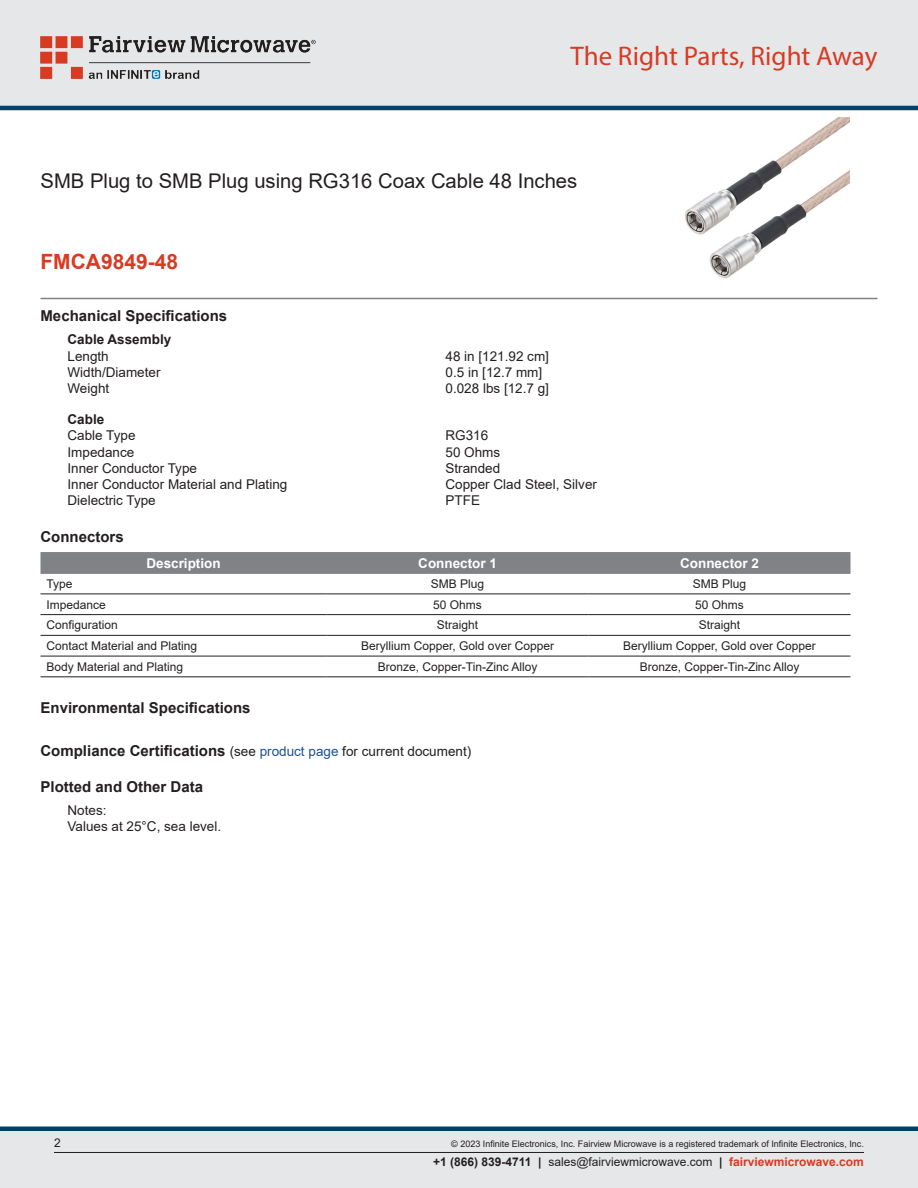
<style>
.page{position:relative;width:918px;height:1188px;background:#fff}
.page>*{position:absolute;margin:0;border:0;box-sizing:border-box;transform-origin:0 0}
.t1{font:27px "Myriad Pro";color:#d83a22}
.Branded_Part_No{font:700 21px "Arial";color:#d83a22}
.Web_Description_Para{font:20.25px "Arial";color:#231f20}
.Head1_for_Compliance{font:700 15px "Arial";color:#231f20}
.Head1{font:700 15px "Arial";color:#231f20}
.Specs_Para{font:13.5px "Arial";color:#231f20}
.Table_Header{font:700 13.5px "Arial";color:#fff}
.Specs_Notes_Para{font:13.5px "Arial";color:#231f20}
.Head2_after_Head1{font:700 13.5px "Arial";color:#231f20}
.Head3{font:700 13.5px "Arial";color:#231f20}
.Table_Body{font:12px "Arial";color:#231f20}
.Table_Body_Left{font:12px "Arial";color:#231f20}
.Copyright_disclaimer{font:9px "Arial";color:#231f20}
.s1{font-weight:400;font-size:13.5px}
.s2{font-weight:400;font-size:13.5px;color:#1a5392}
.s3{font-weight:700}
.s4{font-weight:700;color:#d83a22}
</style>
<div class="page">
<div style="left:0;top:1131px;width:918px;height:57px;background:#e6e7e9"></div>
<div style="left:0;top:1126px;width:918px;height:5px;background:#004268"></div>
<div style="left:0;top:0;width:918px;height:108px;background:#e6e7e9"></div>
<hr style="left:0;top:106px;width:918px;height:4px;background:#004268">
<img style="left:40px;top:36px;width:276px;height:42px">
<hr style="left:54px;top:1152px;width:810px;height:1px;background:#231f20">
<hr style="left:40px;top:298px;width:838px;height:1px;background:#808285">
<img style="left:685px;top:117px;width:164px;height:161px">
<div style="left:40px;top:552px;width:810px;height:22px;background:#808285"></div>
<hr style="left:40px;top:594px;width:287px;height:1px;background:#231f20">
<hr style="left:327px;top:594px;width:262px;height:1px;background:#231f20">
<hr style="left:589px;top:594px;width:261px;height:1px;background:#231f20">
<hr style="left:40px;top:614px;width:287px;height:1px;background:#231f20">
<hr style="left:327px;top:614px;width:262px;height:1px;background:#231f20">
<hr style="left:589px;top:614px;width:261px;height:1px;background:#231f20">
<hr style="left:40px;top:635px;width:287px;height:1px;background:#231f20">
<hr style="left:327px;top:635px;width:262px;height:1px;background:#231f20">
<hr style="left:589px;top:635px;width:261px;height:1px;background:#231f20">
<hr style="left:40px;top:656px;width:287px;height:1px;background:#231f20">
<hr style="left:327px;top:656px;width:262px;height:1px;background:#231f20">
<hr style="left:589px;top:656px;width:261px;height:1px;background:#231f20">
<hr style="left:40px;top:677px;width:287px;height:1px;background:#231f20">
<hr style="left:327px;top:677px;width:262px;height:1px;background:#231f20">
<hr style="left:589px;top:677px;width:261px;height:1px;background:#231f20">
<h1 class="t1" style="left:571px;top:39px;width:308px">The Right Parts, Right Away</h1>
<h1 class="Web_Description_Para" style="left:40px;top:167px;width:538px">SMB Plug to SMB Plug using RG316 Coax Cable 48 Inches</h1>
<p class="Branded_Part_No" style="left:40px;top:247px;width:139px">FMCA9849-48</p>
<p class="Head1" style="left:40px;top:306px;width:188px">Mechanical Specifications</p>
<p class="Head2_after_Head1" style="left:68px;top:330px;width:105px">Cable Assembly</p>
<p class="Specs_Para" style="left:68px;top:347px;width:43px">Length</p>
<p class="Specs_Para" style="left:446px;top:347px;width:105px">48 in [121.92 cm]</p>
<p class="Specs_Para" style="left:68px;top:363px;width:95px">Width/Diameter</p>
<p class="Specs_Para" style="left:446px;top:363px;width:98px">0.5 in [12.7 mm]</p>
<p class="Specs_Para" style="left:68px;top:379px;width:43px">Weight</p>
<p class="Specs_Para" style="left:446px;top:379px;width:105px">0.028 lbs [12.7 g]</p>
<p class="Head3" style="left:68px;top:410px;width:38px">Cable</p>
<p class="Specs_Para" style="left:68px;top:426px;width:70px">Cable Type</p>
<p class="Specs_Para" style="left:446px;top:426px;width:44px">RG316</p>
<p class="Specs_Para" style="left:68px;top:443px;width:68px">Impedance</p>
<p class="Specs_Para" style="left:446px;top:443px;width:56px">50 Ohms</p>
<p class="Specs_Para" style="left:68px;top:459px;width:131px">Inner Conductor Type</p>
<p class="Specs_Para" style="left:446px;top:459px;width:56px">Stranded</p>
<p class="Specs_Para" style="left:68px;top:475px;width:221px">Inner Conductor Material and Plating</p>
<p class="Specs_Para" style="left:446px;top:475px;width:153px">Copper Clad Steel, Silver</p>
<p class="Specs_Para" style="left:68px;top:491px;width:90px">Dielectric Type</p>
<p class="Specs_Para" style="left:446px;top:491px;width:36px">PTFE</p>
<p class="Head1" style="left:40px;top:527px;width:85px">Connectors</p>
<p class="Table_Header" style="left:146px;top:554px;width:76px">Description</p>
<p class="Table_Header" style="left:418px;top:554px;width:80px">Connector 1</p>
<p class="Table_Header" style="left:680px;top:554px;width:80px">Connector 2</p>
<p class="Table_Body_Left" style="left:46px;top:575px;width:28px">Type</p>
<p class="Table_Body" style="left:431px;top:575px;width:55px">SMB Plug</p>
<p class="Table_Body" style="left:693px;top:575px;width:55px">SMB Plug</p>
<p class="Table_Body_Left" style="left:46px;top:596px;width:61px">Impedance</p>
<p class="Table_Body" style="left:433px;top:596px;width:50px">50 Ohms</p>
<p class="Table_Body" style="left:695px;top:596px;width:50px">50 Ohms</p>
<p class="Table_Body_Left" style="left:46px;top:617px;width:73px">Configuration</p>
<p class="Table_Body" style="left:437px;top:617px;width:43px">Straight</p>
<p class="Table_Body" style="left:699px;top:617px;width:43px">Straight</p>
<p class="Table_Body_Left" style="left:46px;top:638px;width:152px">Contact Material and Plating</p>
<p class="Table_Body" style="left:361px;top:638px;width:194px">Beryllium Copper, Gold over Copper</p>
<p class="Table_Body" style="left:623px;top:638px;width:194px">Beryllium Copper, Gold over Copper</p>
<p class="Table_Body_Left" style="left:46px;top:658px;width:138px">Body Material and Plating</p>
<p class="Table_Body" style="left:378px;top:658px;width:161px">Bronze, Copper-Tin-Zinc Alloy</p>
<p class="Table_Body" style="left:640px;top:658px;width:161px">Bronze, Copper-Tin-Zinc Alloy</p>
<p class="Head1" style="left:40px;top:697px;width:212px">Environmental Specifications</p>
<p class="Head1_for_Compliance" style="left:40px;top:740px;width:432px">Compliance Certifications <span class="s1">(see</span> <span class="s2">product page</span> <span class="s1">for current document)</span></p>
<p class="Head1_for_Compliance" style="left:40px;top:776px;width:164px">Plotted and Other Data</p>
<p class="Specs_Notes_Para" style="left:68px;top:801px;width:41px">Notes:</p>
<p class="Specs_Notes_Para" style="left:68px;top:817px;width:155px">Values at 25°C, sea level.</p>
<p class="Table_Body" style="left:54px;top:1135px;width:8px">2</p>
<p class="Copyright_disclaimer" style="left:451px;top:1138px;width:414px">© 2023 Infinite Electronics, Inc. Fairview Microwave is a registered trademark of Infinite Electronics, Inc.</p>
<p class="Table_Body" style="left:433px;top:1153px;width:432px"><span class="s3">+1 (866) 839-4711 |</span> sales@fairviewmicrowave.com <span class="s3">|</span> <span class="s4">fairviewmicrowave.com</span></p>
</div>
